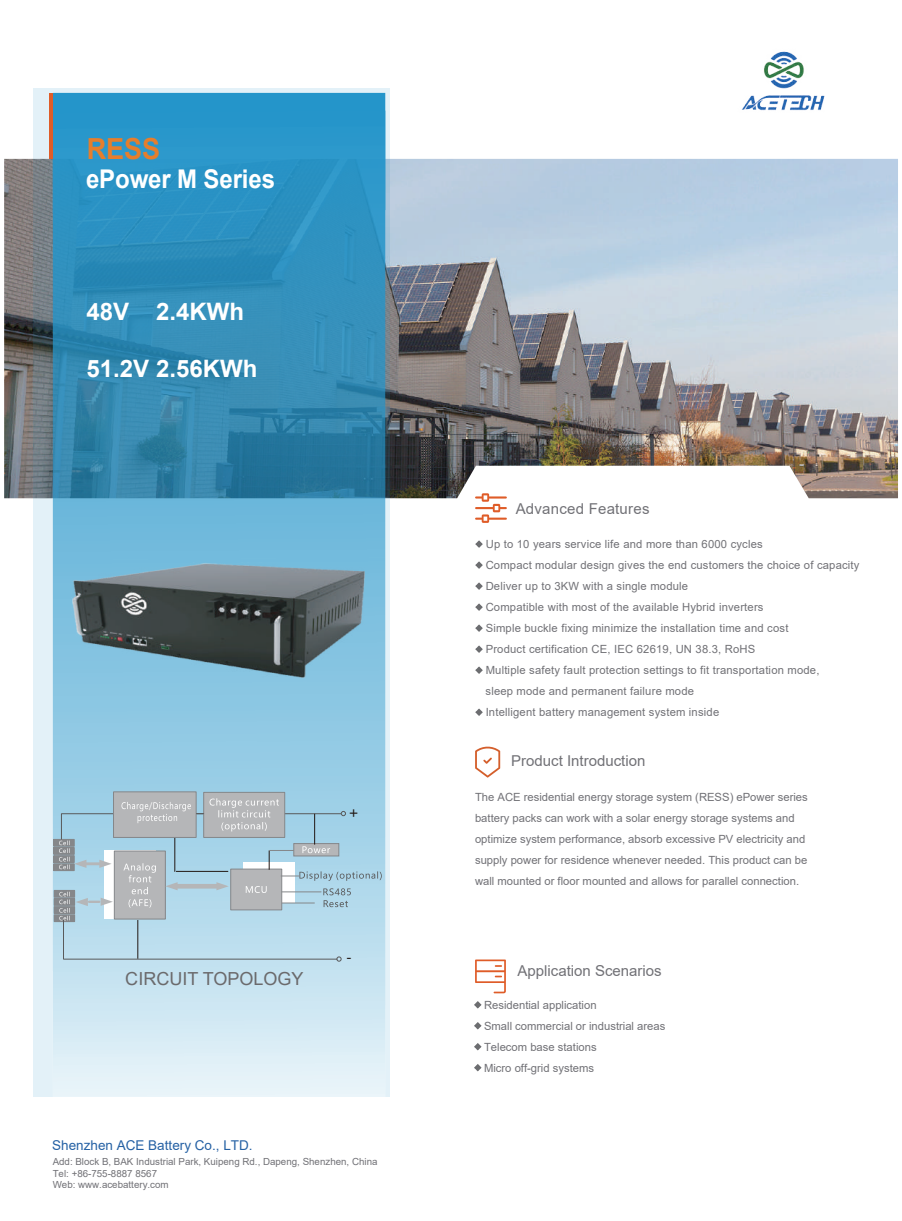
<style>
.page{position:relative;width:902px;height:1221px;background:#fff}
.page>*{position:absolute;margin:0;border:0;box-sizing:border-box;transform-origin:0 0}
.t1{font:700 28.95px "Arial";color:#e67e2c;scale:.93 1}
.t2{font:700 25.8px "Arial";letter-spacing:-.005em;color:#fff;scale:.93 1}
.t3{font:700 24px "Arial";color:#fff}
.t4{font:18px "Arial";color:#6b6a6c}
.t5{font:15px "Arial";color:#717176}
.t6{font:15px "Microsoft Ya Hei";color:#221713}
.t7{font:15px "Microsoft Ya Hei";color:#221713;scale:.87 1}
.t8{font:13.5px "Arial";color:#2561a4}
.t9{font:11.25px/21px "Arial";letter-spacing:.015em;color:#717176}
.t10{font:9.75px/11.7px "Arial";color:#717176}
.t11{font:9px "Microsoft Ya Hei";color:#fff;scale:.82 1}
</style>
<div class="page">
<img style="left:4px;top:159px;width:893px;height:339px">
<svg style="left:33px;top:88px;width:357px;height:1008px;background:#6dafce"></svg>
<hr style="left:50px;top:93px;width:3px;height:66px;background:#df5c28">
<svg style="left:475px;top:746px;width:25px;height:31px"></svg>
<svg style="left:475px;top:959px;width:31px;height:34px"></svg>
<svg style="left:475px;top:493px;width:32px;height:30px"></svg>
<div style="left:54px;top:839px;width:20px;height:7px;background:#85878a"></div>
<div style="left:54px;top:847px;width:20px;height:7px;background:#85878a"></div>
<div style="left:54px;top:855px;width:20px;height:7px;background:#85878a;border:1px solid #85878a"></div>
<div style="left:54px;top:863px;width:20px;height:7px;background:#85878a;border:1px solid #85878a"></div>
<div style="left:54px;top:890px;width:21px;height:7px;background:#85878a"></div>
<div style="left:54px;top:898px;width:21px;height:7px;background:#85878a"></div>
<div style="left:54px;top:906px;width:21px;height:7px;background:#85878a"></div>
<div style="left:54px;top:914px;width:21px;height:7px;background:#85878a;border:1px solid #85878a"></div>
<div style="left:203px;top:792px;width:82px;height:45px;background:#b5b6b8;border:1px solid #85878a"></div>
<div style="left:113px;top:791px;width:83px;height:46px;background:#b5b6b8;border:1px solid #85878a"></div>
<svg style="left:59px;top:798px;width:323px;height:163px;background:#b1cdda"></svg>
<hr style="left:314px;top:813px;width:1px;height:31px;background:#221713">
<img style="left:742px;top:51px;width:83px;height:60px">
<img style="left:58px;top:440px;width:326px;height:326px">
<svg style="left:475px;top:540px;width:8px;height:8px"></svg>
<svg style="left:475px;top:561px;width:8px;height:8px"></svg>
<svg style="left:475px;top:582px;width:8px;height:8px"></svg>
<svg style="left:475px;top:603px;width:8px;height:8px"></svg>
<svg style="left:475px;top:624px;width:8px;height:8px"></svg>
<svg style="left:475px;top:645px;width:8px;height:8px"></svg>
<svg style="left:475px;top:666px;width:8px;height:8px"></svg>
<svg style="left:475px;top:708px;width:8px;height:8px"></svg>
<svg style="left:474px;top:1001px;width:7px;height:7px"></svg>
<svg style="left:474px;top:1022px;width:7px;height:7px"></svg>
<svg style="left:474px;top:1043px;width:7px;height:7px"></svg>
<svg style="left:474px;top:1064px;width:7px;height:7px"></svg>
<h1 class="t1" style="left:87px;top:128px;width:81px">RESS</h1>
<h2 class="t2" style="left:86px;top:161px;width:205px">ePower M Series</h2>
<h3 class="t3" style="left:87px;top:294px;width:159px">48V 2.4KWh</h3>
<h3 class="t3" style="left:87px;top:352px;width:172px">51.2V 2.56KWh</h3>
<p class="t11" style="left:149px;top:799px;width:5px">/</p>
<h3 class="t6" style="left:348px;top:802px;width:13px">+</h3>
<h3 class="t4" style="left:125px;top:966px;width:180px">CIRCUIT TOPOLOGY</h3>
<h3 class="t7" style="left:346px;top:947px;width:8px">-</h3>
<p class="t8" style="left:52px;top:1135px;width:202px">Shenzhen ACE Battery Co., LTD.</p>
<p class="t10" style="left:53px;top:1155px;width:326px">Add: Block B, BAK Industrial Park, Kuipeng Rd., Dapeng, Shenzhen, China<br>Tel: +86-755-8887 8567<br>Web: www.acebattery.com</p>
<h3 class="t5" style="left:515px;top:498px;width:135px">Advanced Features</h3>
<p class="t9" style="left:475px;top:533px;width:289px">+ Up to 10 years service life and more than 6000 cycles</p>
<p class="t9" style="left:475px;top:554px;width:385px">+ Compact modular design gives the end customers the choice of capacity</p>
<p class="t9" style="left:475px;top:575px;width:214px">+ Deliver up to 3KW with a single module</p>
<p class="t9" style="left:475px;top:596px;width:289px">+ Compatible with most of the available Hybrid inverters</p>
<p class="t9" style="left:475px;top:617px;width:314px">+ Simple buckle fixing minimize the installation time and cost</p>
<p class="t9" style="left:475px;top:638px;width:281px">+ Product certification CE, IEC 62619, UN 38.3, RoHS</p>
<p class="t9" style="left:475px;top:659px;width:345px">+ Multiple safety fault protection settings to fit transportation mode,</p>
<p class="t9" style="left:485px;top:680px;width:210px">sleep mode and permanent failure mode</p>
<p class="t9" style="left:475px;top:701px;width:245px">+ Intelligent battery management system inside</p>
<h3 class="t5" style="left:511px;top:750px;width:136px">Product Introduction</h3>
<p class="t9" style="left:475px;top:786px;width:334px">The ACE residential energy storage system (RESS) ePower series battery packs can work with a solar energy storage systems and optimize system performance, absorb excessive PV electricity and supply power for residence whenever needed. This product can be wall mounted or floor mounted and allows for parallel connection.</p>
<h3 class="t5" style="left:517px;top:959px;width:146px">Application Scenarios</h3>
<p class="t9" style="left:474px;top:994px;width:192px">+ Residential application<br>+ Small commercial or industrial areas + Telecom base stations<br>+ Micro off-grid systems</p>
</div>
